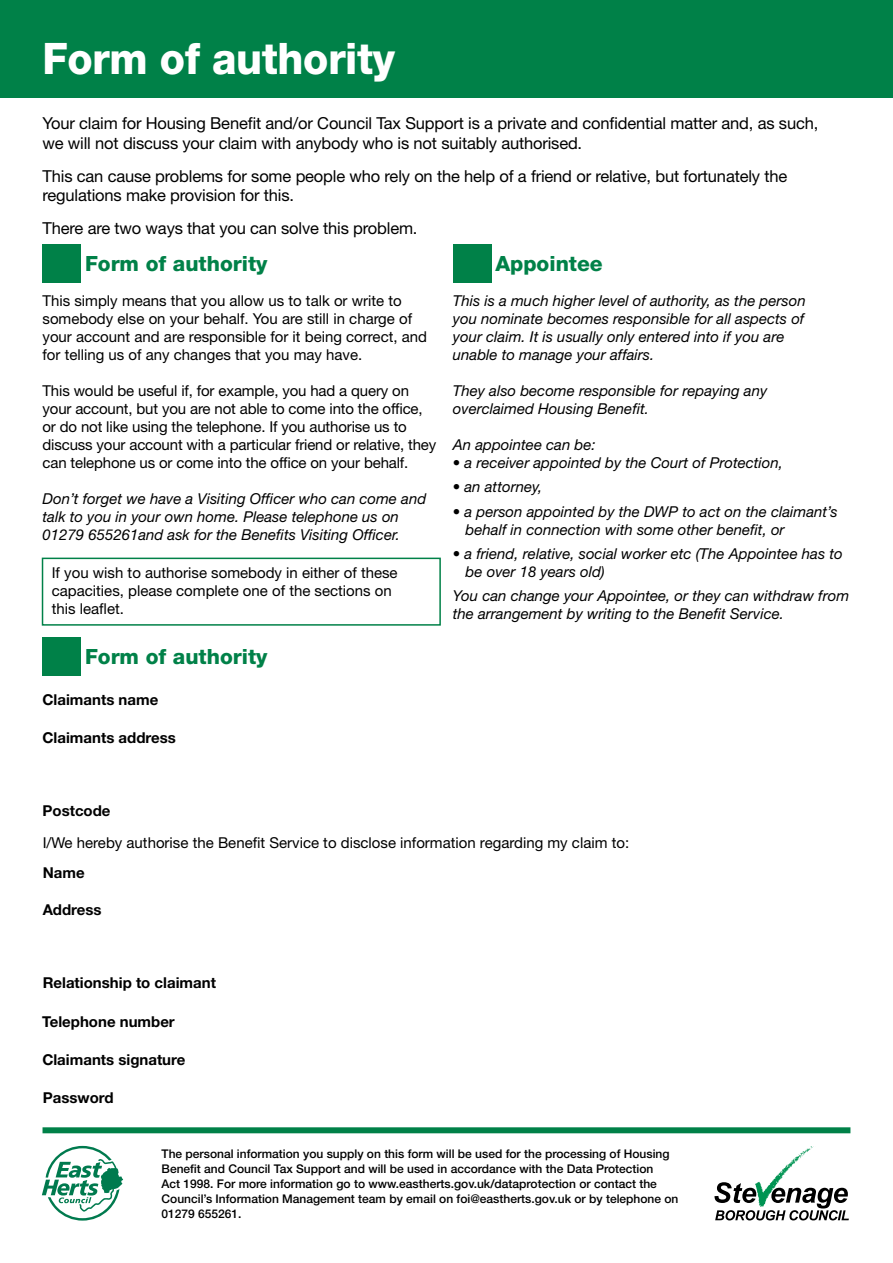
<style>
.page{position:relative;width:893px;height:1263px;background:#fff}
.page>*{position:absolute;margin:0;border:0;box-sizing:border-box;transform-origin:0 0}
.t1{font:800 43.5px "Helvetica Neue LT Std";letter-spacing:-.01em;color:#fff;scale:.95 1}
.t2{font:800 21px "Helvetica Neue LT Std";color:#008148}
.t3{font:16.5px/19.8px "Helvetica Neue LT Std";letter-spacing:-.01em;color:#000}
.t4{font:italic 15px/18px "Helvetica Neue LT Std";color:#000}
.t5{font:15px/18px "Helvetica Neue LT Std";color:#000}
.t6{font:700 15px "Helvetica Neue LT Std";color:#000}
.t7{font:500 12px/15px "Helvetica Neue LT Std";color:#000}
</style>
<div class="page">
<div style="left:42px;top:558px;width:399px;height:68px;border:2px solid #008148"></div>
<div style="left:453px;top:244px;width:38px;height:38px;background:#008148"></div>
<div style="left:43px;top:637px;width:38px;height:39px;background:#008148"></div>
<div style="left:43px;top:244px;width:38px;height:38px;background:#008148"></div>
<div style="left:43px;top:1127px;width:807px;height:6px;background:#008148"></div>
<div style="left:0;top:0;width:893px;height:98px;background:#008148"></div>
<svg style="left:42px;top:1146px;width:82px;height:74px"></svg>
<svg style="left:714px;top:1146px;width:135px;height:74px"></svg>
<h1 class="t1" style="left:43px;top:32px;width:372px">Form of authority</h1>
<p class="t3" style="left:43px;top:113px;width:777px">Your claim for Housing Beneft and/or Council Tax Support is a private and confdential matter and, as such, we will not discuss your claim with anybody who is not suitably authorised.</p>
<p class="t3" style="left:43px;top:166px;width:746px">This can cause problems for some people who rely on the help of a friend or relative, but fortunately the</p>
<p class="t3" style="left:43px;top:185px;width:253px">regulations make provision for this.</p>
<p class="t3" style="left:43px;top:218px;width:376px">There are two ways that you can solve this problem.</p>
<h2 class="t2" style="left:85px;top:251px;width:184px">Form of authority</h2>
<p class="t5" style="left:43px;top:291px;width:386px">This simply means that you allow us to talk or write to somebody else on your behalf. You are still in charge of your account and are responsible for it being correct, and for telling us of any changes that you may have.</p>
<p class="t5" style="left:43px;top:381px;width:395px">This would be useful if, for example, you had a query on your account, but you are not able to come into the offce, or do not like using the telephone. If you authorise us to discuss your account with a particular friend or relative, they can telephone us or come into the offce on your behalf.</p>
<p class="t4" style="left:43px;top:489px;width:385px">Don’t forget we have a Visiting Offcer who can come and talk to you in your own home. Please telephone us on<br>01279 655261and ask for the Benefts Visiting Offcer.</p>
<p class="t5" style="left:52px;top:564px;width:347px">If you wish to authorise somebody in either of these capacities, please complete one of the sections on this leafet.</p>
<h3 class="t2" style="left:85px;top:644px;width:184px">Form of authority</h3>
<h2 class="t2" style="left:495px;top:251px;width:109px">Appointee</h2>
<p class="t4" style="left:453px;top:291px;width:354px">This is a much higher level of authority, as the person you nominate becomes responsible for all aspects of your claim. It is usually only entered into if you are unable to manage your affairs.</p>
<p class="t4" style="left:453px;top:381px;width:316px">They also become responsible for repaying any overclaimed Housing Beneft.</p>
<p class="t4" style="left:453px;top:435px;width:144px">An appointee can be:</p>
<p class="t4" style="left:453px;top:453px;width:332px">• a receiver appointed by the Court of Protection,</p>
<p class="t4" style="left:453px;top:477px;width:91px">• an attorney,</p>
<p class="t4" style="left:466px;top:502px;width:374px;text-indent:-13px">• a person appointed by the DWP to act on the claimant’s behalf in connection with some other beneft, or</p>
<p class="t4" style="left:466px;top:544px;width:379px;text-indent:-13px">• a friend, relative, social worker etc (The Appointee has to be over 18 years old)</p>
<p class="t4" style="left:453px;top:587px;width:398px">You can change your Appointee, or they can withdraw from the arrangement by writing to the Beneft Service.</p>
<p class="t6" style="left:43px;top:691px;width:117px">Claimants name</p>
<p class="t6" style="left:43px;top:728px;width:135px">Claimants address</p>
<p class="t6" style="left:43px;top:801px;width:70px">Postcode</p>
<p class="t5" style="left:43px;top:833px;width:588px">I/We hereby authorise the Beneft Service to disclose information regarding my claim to:</p>
<p class="t6" style="left:43px;top:863px;width:43px">Name</p>
<p class="t6" style="left:43px;top:901px;width:60px">Address</p>
<p class="t6" style="left:43px;top:974px;width:175px">Relationship to claimant</p>
<p class="t6" style="left:42px;top:1012px;width:134px">Telephone number</p>
<p class="t6" style="left:42px;top:1050px;width:145px">Claimants signature</p>
<p class="t6" style="left:43px;top:1088px;width:72px">Password</p>
<p class="t7" style="left:162px;top:1146px;width:518px">The personal information you supply on this form will be used for the processing of Housing Beneft and Council Tax Support and will be used in accordance with the Data Protection<br>Act 1998. For more information go to www.eastherts.gov.uk/dataprotection or contact the Council’s Information Management team by email on foi@eastherts.gov.uk or by telephone on 01279 655261.</p>
</div>
